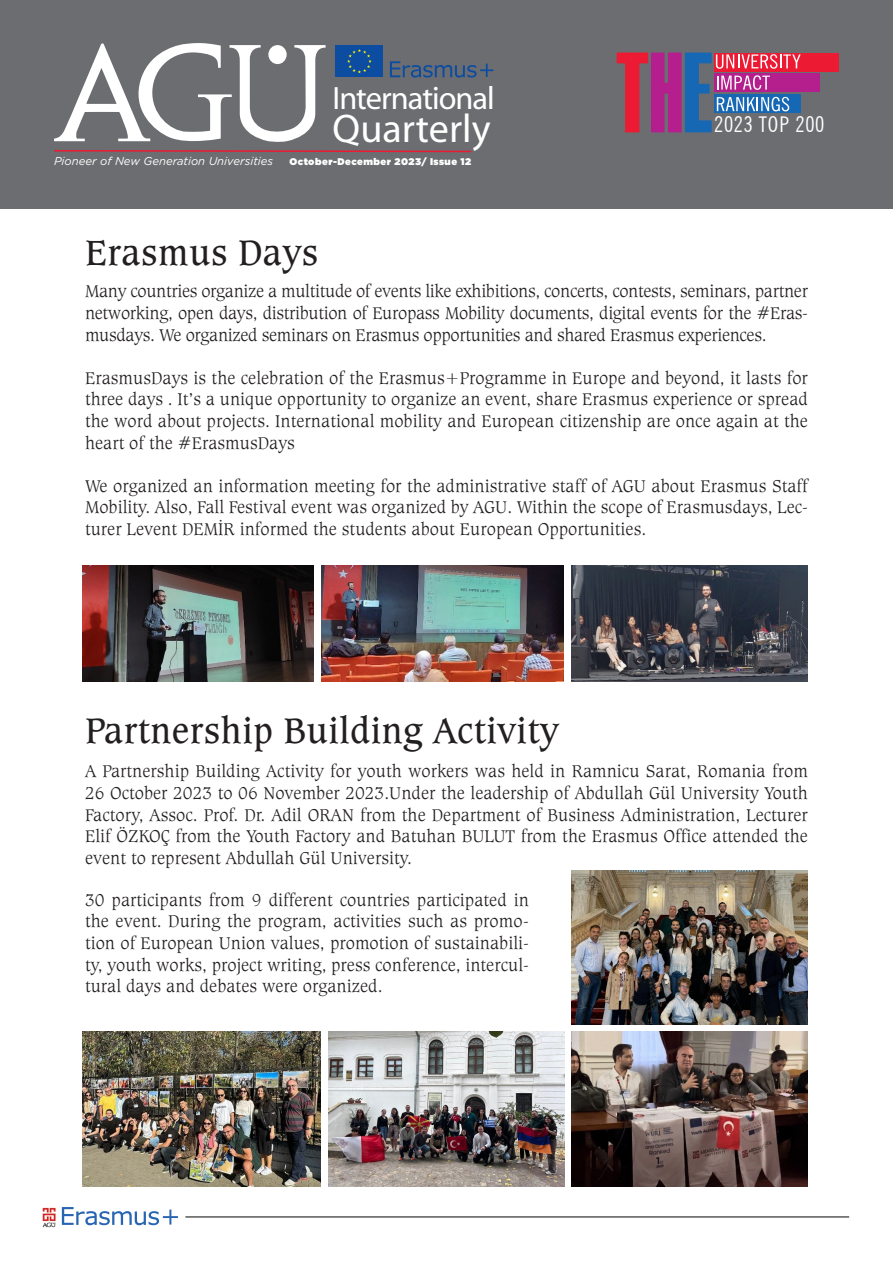
<style>
.page{position:relative;width:893px;height:1263px;background:#fff}
.page>*{position:absolute;margin:0;border:0;box-sizing:border-box;transform-origin:0 0}
.t1{font:40.2px "Myriad";color:#fff}
.t2{font:37.5px "Caxton Book BT";color:#231f20}
.t3{font:32.4px "Myriad";letter-spacing:-.03em;color:#fff}
.t4{font:condensed 21.75px "News Gothic BT";letter-spacing:.03em;color:#fff}
.t5{font:18px/21.6px "Caxton Light BT";color:#231f20;text-align:justify}
.t6{font:italic 11.4px "Gotham";color:#fff}
.t7{font:900 9.6px "Gotham";letter-spacing:.05em;color:#fff}
</style>
<div class="page">
<div style="left:0;top:0;width:893px;height:208px;background:#6c6d70"></div>
<div style="left:714px;top:53px;width:125px;height:18px;background:#ed1a33"></div>
<div style="left:714px;top:74px;width:106px;height:18px;background:#b41e8d"></div>
<svg style="left:617px;top:53px;width:184px;height:79px"></svg>
<svg style="left:54px;top:43px;width:439px;height:110px"></svg>
<img style="left:82px;top:565px;width:232px;height:116px">
<img style="left:322px;top:565px;width:242px;height:116px">
<img style="left:571px;top:565px;width:237px;height:116px">
<hr style="left:185px;top:1216px;width:664px;height:1px;background:#231f20">
<svg style="left:62px;top:1207px;width:116px;height:18px"></svg>
<img style="left:42px;top:1207px;width:14px;height:21px">
<img style="left:571px;top:870px;width:237px;height:155px">
<img style="left:571px;top:1032px;width:237px;height:154px">
<img style="left:82px;top:1032px;width:239px;height:154px">
<img style="left:329px;top:1032px;width:235px;height:154px">
<p class="t3" style="left:333px;top:82px;width:164px">International</p>
<p class="t1" style="left:333px;top:108px;width:159px">Quarterly</p>
<p class="t6" style="left:54px;top:154px;width:221px">Pioneer of New Generation Universities</p>
<p class="t7" style="left:289px;top:155px;width:183px">October-December 2023/ Issue 12</p>
<p class="t2" style="left:85px;top:229px;width:235px">Erasmus Days</p>
<p class="t4" style="left:714px;top:111px;width:112px">2023 TOP 200</p>
<p class="t5" style="left:85px;top:280px;width:724px">Many countries organize a multitude of events like exhibitions, concerts, contests, seminars, partner networking, open days, distribution of Europass Mobility documents, digital events for the #Eras&shy;musdays. We organized seminars on Erasmus opportunities and shared Erasmus experiences.</p>
<p class="t5" style="left:85px;top:367px;width:724px">ErasmusDays is the celebration of the Erasmus+Programme in Europe and beyond, it lasts for three days . It’s a unique opportunity to organize an event, share Erasmus experience or spread the word about projects. International mobility and European citizenship are once again at the heart of the #ErasmusDays</p>
<p class="t5" style="left:85px;top:475px;width:724px">We organized an information meeting for the administrative staff of AGU about Erasmus Staff Mobility. Also, Fall Festival event was organized by AGU. Within the scope of Erasmusdays, Lec&shy;turer Levent DEMİR informed the students about European Opportunities.</p>
<p class="t2" style="left:85px;top:708px;width:475px">Partnership Building Activity</p>
<p class="t5" style="left:85px;top:760px;width:724px">A Partnership Building Activity for youth workers was held in Ramnicu Sarat, Romania from 26 October 2023 to 06 November 2023.Under the leadership of Abdullah Gül University Youth Factory, Assoc. Prof. Dr. Adil ORAN from the Department of Business Administration, Lecturer Elif ÖZKOÇ from the Youth Factory and Batuhan BULUT from the Erasmus Office attended the event to represent Abdullah Gül University.</p>
<p class="t5" style="left:85px;top:888px;width:445px">30 participants from 9 different countries participated in the event. During the program, activities such as promo&shy;tion of European Union values, promotion of sustainabili&shy;ty, youth works, project writing, press conference, intercul&shy;tural days and debates were organized.</p>
</div>
